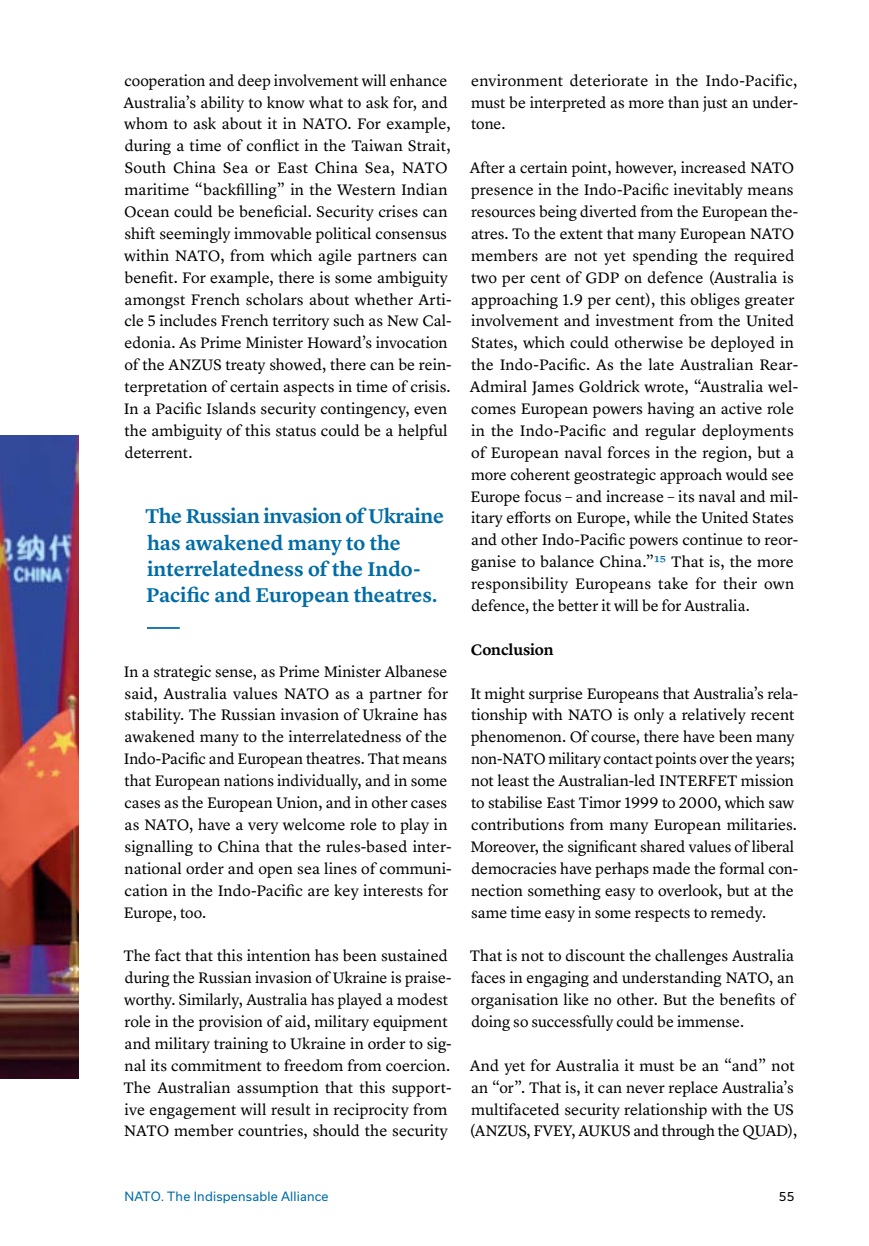
<style>
.page{position:relative;width:869px;height:1246px;background:#fff}
.page>*{position:absolute;margin:0;border:0;box-sizing:border-box;transform-origin:0 0}
.t1{font:600 20.65px/26.2px "Lyon Text";letter-spacing:-.005em;color:#006ca6}
.t2{font:15.75px/21.9px "Lyon Text";color:#000}
.t3{font:600 15.75px "Lyon Text";letter-spacing:-.005em;color:#000}
.t4{font:12.25px "Usual";letter-spacing:.015em;color:#006ca6}
.t5{font:12.25px "Usual";color:#000}
.s1{color:#006ca6}
</style>
<div class="page">
<img style="left:0;top:436px;width:78px;height:642px">
<hr style="left:147px;top:627px;width:33px;height:1px;background:#006ca6">
<p class="t2" style="left:123px;top:68px;width:330px">cooperation and deep involvement will enhance Australia’s ability to know what to ask for, and whom to ask about it in NATO. For example, during a time of conflict in the Taiwan Strait, South China Sea or East China Sea, NATO maritime “backfilling” in the Western Indian Ocean could be beneficial. Security crises can shift seemingly immovable political consensus within NATO, from which agile partners can benefit. For example, there is some ambiguity amongst French scholars about whether Arti&shy;cle 5 includes French territory such as New Cal&shy;edonia. As Prime Minister Howard’s invocation of the ANZUS treaty showed, there can be rein&shy;terpretation of certain aspects in time of crisis.<br>In a Pacific Islands security contingency, even the ambiguity of this status could be a helpful deterrent.</p>
<h1 class="t1" style="left:145px;top:501px;width:300px">The Russian invasion of Ukraine has awakened many to the interrelatedness of the Indo-<br>Pacific and European theatres.</h1>
<p class="t2" style="left:124px;top:659px;width:329px">In a strategic sense, as Prime Minister Albanese said, Australia values NATO as a partner for stability. The Russian invasion of Ukraine has awakened many to the interrelatedness of the Indo-Pacific and European theatres. That means that European nations individually, and in some cases as the European Union, and in other cases as NATO, have a very welcome role to play in signalling to China that the rules-based inter&shy;national order and open sea lines of communi&shy;cation in the Indo-Pacific are key interests for Europe, too.</p>
<p class="t2" style="left:123px;top:943px;width:330px">The fact that this intention has been sustained during the Russian invasion of Ukraine is praise&shy;worthy. Similarly, Australia has played a modest role in the provision of aid, military equipment and military training to Ukraine in order to sig&shy;nal its commitment to freedom from coercion.<br>The Australian assumption that this support&shy;ive engagement will result in reciprocity from NATO member countries, should the security</p>
<p class="t2" style="left:471px;top:68px;width:328px;text-align:justify">environment deteriorate in the Indo-Pacific, must be interpreted as more than just an under&shy;tone.</p>
<p class="t2" style="left:469px;top:156px;width:330px">After a certain point, however, increased NATO presence in the Indo-Pacific inevitably means resources being diverted from the European the&shy;atres. To the extent that many European NATO members are not yet spending the required two per cent of GDP on defence (Australia is approaching 1.9 per cent), this obliges greater involvement and investment from the United States, which could otherwise be deployed in the Indo-Pacific. As the late Australian Rear-Admiral James Goldrick wrote, “Australia wel&shy;comes European powers having an active role in the Indo-Pacific and regular deployments of European naval forces in the region, but a more coherent geostrategic approach would see Europe focus – and increase – its naval and mil&shy;itary efforts on Europe, while the United States and other Indo-Pacific powers continue to reor&shy;ganise to balance China.”<span class="s1">15</span> That is, the more responsibility Europeans take for their own defence, the better it will be for Australia.</p>
<p class="t3" style="left:470px;top:637px;width:84px">Conclusion</p>
<p class="t2" style="left:470px;top:681px;width:329px">It might surprise Europeans that Australia’s rela&shy;tionship with NATO is only a relatively recent phenomenon. Of course, there have been many non-NATO military contact points over the years; not least the Australian-led INTERFET mission to stabilise East Timor 1999 to 2000, which saw contributions from many European militaries.<br>Moreover, the significant shared values of liberal democracies have perhaps made the formal con&shy;nection something easy to overlook, but at the same time easy in some respects to remedy.</p>
<p class="t2" style="left:469px;top:943px;width:326px;text-align:justify">That is not to discount the challenges Australia faces in engaging and understanding NATO, an organisation like no other. But the benefits of doing so successfully could be immense.</p>
<p class="t2" style="left:469px;top:1053px;width:329px">And yet for Australia it must be an “and” not an “or”. That is, it can never replace Australia’s multifaceted security relationship with the US (ANZUS, FVEY, AUKUS and through the QUAD),</p>
<p class="t4" style="left:125px;top:1188px;width:205px">NATO. The Indispensable Alliance</p>
<p class="t5" style="left:778px;top:1188px;width:17px">55</p>
</div>
